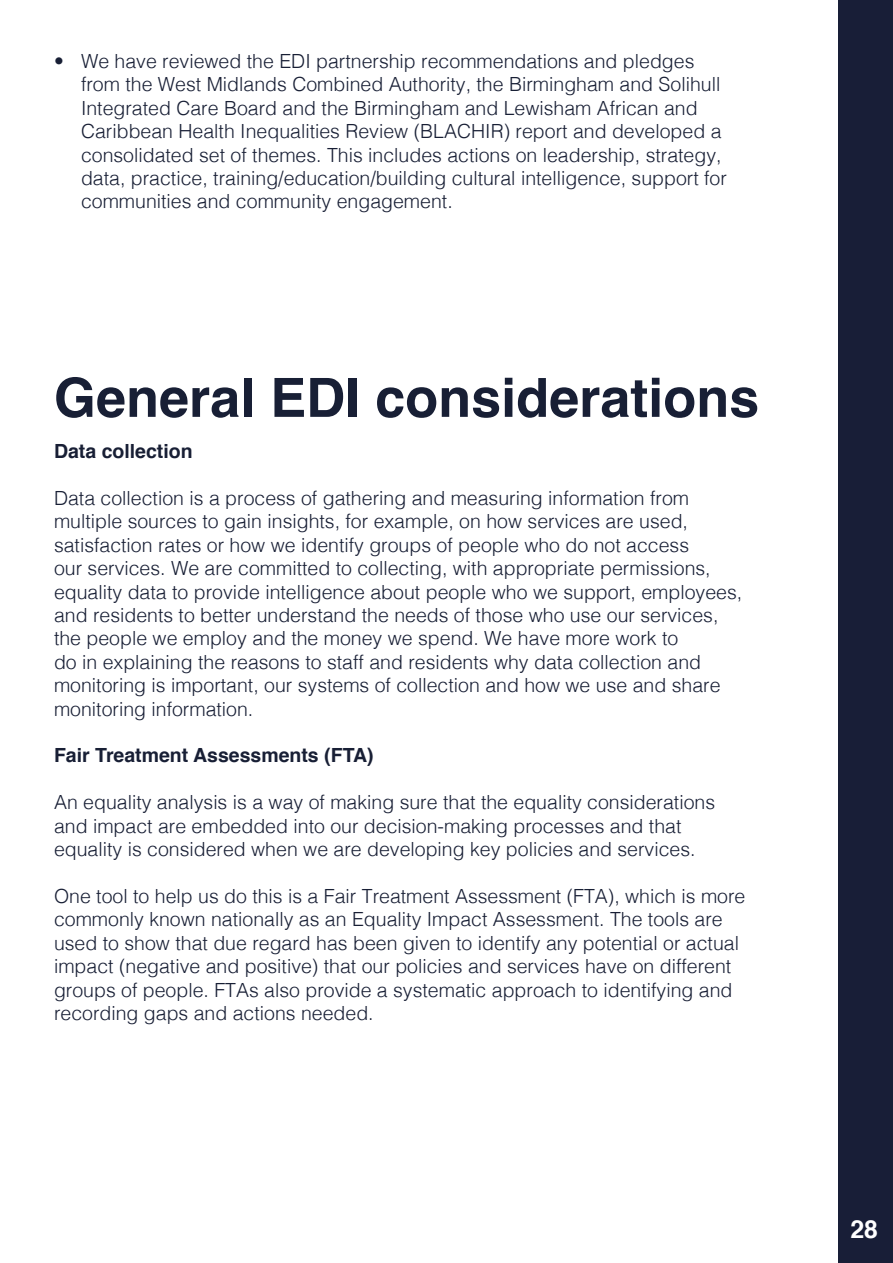
<style>
.page{position:relative;width:893px;height:1263px;background:#fff}
.page>*{position:absolute;margin:0;border:0;box-sizing:border-box;transform-origin:0 0}
.t1{font:700 54px "Helvetica";color:#181f35}
.t2{font:700 24.9px "Helvetica";color:#fff}
.t3{font:300 19.5px/23.4px "Helvetica";color:#181f35}
.t4{font:700 19.5px "Helvetica";color:#181f35}
</style>
<div class="page">
<div style="left:839px;top:0;width:54px;height:1263px;background:#181e37"></div>
<p class="t3" style="left:81px;top:48px;width:647px;text-indent:-27px">• We have reviewed the EDI partnership recommendations and pledges from the West Midlands Combined Authority, the Birmingham and Solihull Integrated Care Board and the Birmingham and Lewisham African and Caribbean Health Inequalities Review (BLACHIR) report and developed a consolidated set of themes. This includes actions on leadership, strategy, data, practice, training/education/building cultural intelligence, support for communities and community engagement.</p>
<h1 class="t1" style="left:54px;top:354px;width:707px">General EDI considerations</h1>
<p class="t4" style="left:54px;top:436px;width:140px">Data collection</p>
<p class="t3" style="left:54px;top:485px;width:690px">Data collection is a process of gathering and measuring information from multiple sources to gain insights, for example, on how services are used, satisfaction rates or how we identify groups of people who do not access<br>our services. We are committed to collecting, with appropriate permissions, equality data to provide intelligence about people who we support, employees, and residents to better understand the needs of those who use our services, the people we employ and the money we spend. We have more work to<br>do in explaining the reasons to staff and residents why data collection and monitoring is important, our systems of collection and how we use and share monitoring information.</p>
<p class="t4" style="left:54px;top:740px;width:321px">Fair Treatment Assessments (FTA)</p>
<p class="t3" style="left:54px;top:789px;width:663px">An equality analysis is a way of making sure that the equality considerations and impact are embedded into our decision-making processes and that equality is considered when we are developing key policies and services.</p>
<p class="t3" style="left:54px;top:883px;width:693px">One tool to help us do this is a Fair Treatment Assessment (FTA), which is more commonly known nationally as an Equality Impact Assessment. The tools are used to show that due regard has been given to identify any potential or actual impact (negative and positive) that our policies and services have on different groups of people. FTAs also provide a systematic approach to identifying and recording gaps and actions needed.</p>
<p class="t2" style="left:850px;top:1209px;width:29px">28</p>
</div>
